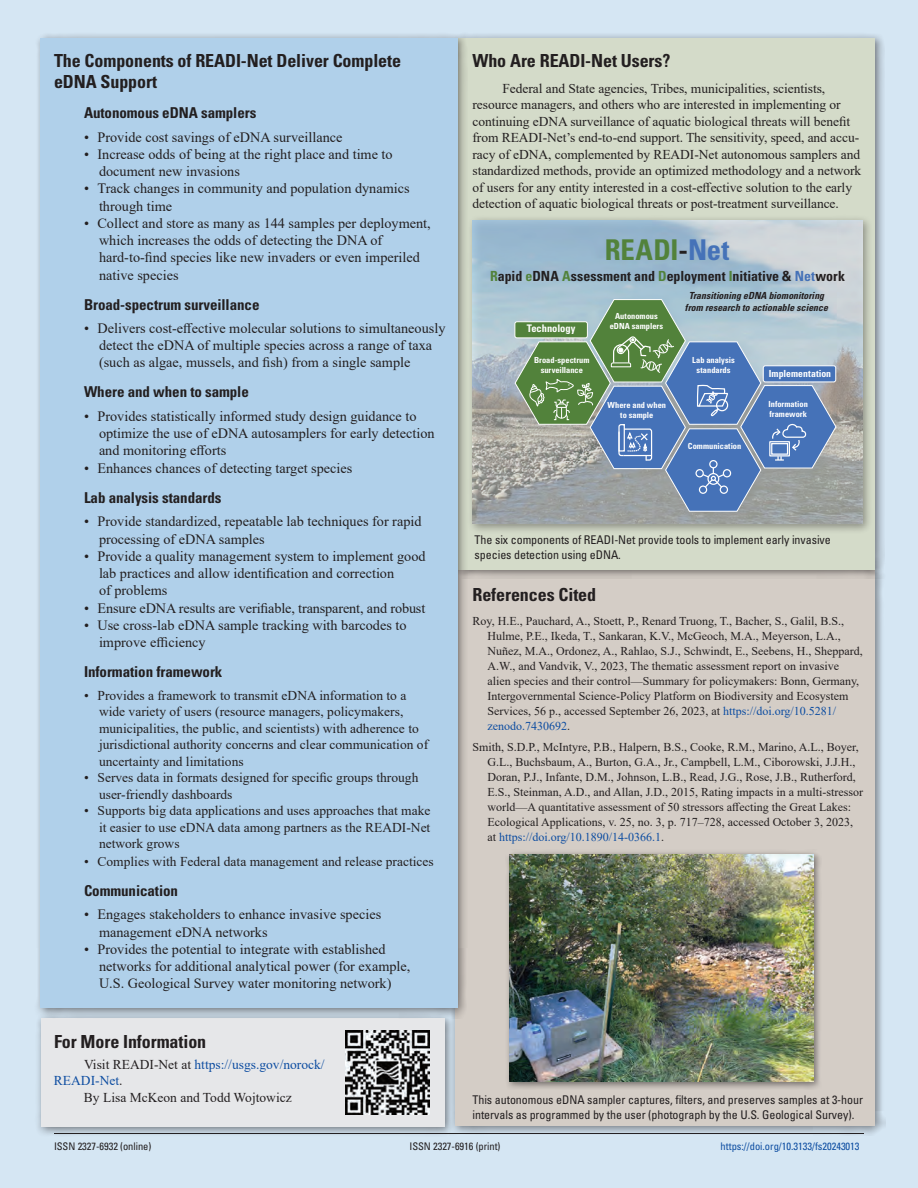
<style>
.page{position:relative;width:918px;height:1188px;background:#d5e6f3}
.page>*{position:absolute;margin:0;border:0;box-sizing:border-box;transform-origin:0 0}
.t1{font:700 condensed 28.65px "Univers";color:#52823b}
.Heading_1{font:700 condensed 18px/21px "Univers";letter-spacing:-.005em;color:#231f20}
.Heading_2{font:700 condensed 15px "Univers";letter-spacing:-.005em;color:#231f20}
.List_Bullet_1{font:14.25px/17.2px "Times New Roman";color:#231f20}
.t2{font:700 condensed 13.95px "Univers";color:#231f20}
.Body_Text{font:13.5px/16.5px "Times New Roman";letter-spacing:-.005em;color:#231f20}
.List_Bullet_1-2{font:13.5px/16.5px "Times New Roman";color:#231f20}
.Body_Text-2{font:13.5px/16.5px "Times New Roman";color:#0d4da1}
.Reference{font:12px/15px "Times New Roman";color:#231f20}
.PhotoCredit{font:condensed 12px/15px "Univers";letter-spacing:-.005em;color:#231f20}
.BodyNoIndent{font:condensed 10.5px "Univers";letter-spacing:-.005em;color:#231f20}
.BodyNoIndent-2{font:condensed 10.5px "Univers";color:#0d4da1}
.t3{font:700 condensed 10.5px "Univers";color:#fff}
.t4{font:italic 700 condensed 9.75px/11.7px "Univers";color:#231f20;text-align:center}
.t5{font:700 condensed 9.75px "Univers";letter-spacing:.005em;color:#fff}
.t6{font:700 condensed 8.4px/10.1px "Univers";color:#fff;text-align:center}
.s1{color:#231f20}
.s2{color:#4572b8}
.s3{color:#52823b}
.s4{color:#0d4da1}
</style>
<div class="page">
<div style="left:449px;top:563px;width:436px;height:573px;background:#231f20;opacity:.55"></div>
<div style="left:455px;top:569px;width:420px;height:557px;background:#d4cdc6"></div>
<div style="left:452px;top:32px;width:433px;height:548px;background:#231f20;opacity:.55"></div>
<div style="left:458px;top:38px;width:417px;height:531px;background:#d4dbc9"></div>
<div style="left:34px;top:1012px;width:421px;height:125px;background:#231f20;opacity:.55"></div>
<div style="left:41px;top:1018px;width:403px;height:108px;background:#e6e7e9"></div>
<div style="left:34px;top:32px;width:434px;height:986px;background:#231f20;opacity:.55"></div>
<div style="left:41px;top:38px;width:417px;height:970px;background:#b0d0ea"></div>
<div style="left:467px;top:215px;width:406px;height:319px;background:#231f20;opacity:.55"></div>
<img style="left:473px;top:221px;width:390px;height:303px">
<svg style="left:514px;top:299px;width:323px;height:213px;background:#7d99a6"></svg>
<div style="left:505px;top:849px;width:317px;height:241px;background:#231f20;opacity:.55"></div>
<img style="left:510px;top:854px;width:303px;height:228px">
<hr style="left:54px;top:1133px;width:810px;height:1px;background:#231f20">
<img style="left:346px;top:1030px;width:83px;height:84px">
<h1 class="Heading_1" style="left:54px;top:50px;width:349px">The Components of READI-Net Deliver Complete eDNA Support</h1>
<h2 class="Heading_2" style="left:84px;top:104px;width:174px">Autonomous eDNA samplers</h2>
<p class="List_Bullet_1" style="left:84px;top:128px;width:260px">• Provide cost savings of eDNA surveillance</p>
<p class="List_Bullet_1" style="left:99px;top:145px;width:295px;text-indent:-15px">• Increase odds of being at the right place and time to document new invasions</p>
<p class="List_Bullet_1" style="left:99px;top:180px;width:312px;text-indent:-15px">• Track changes in community and population dynamics through time</p>
<p class="List_Bullet_1" style="left:99px;top:214px;width:333px;text-indent:-15px">• Collect and store as many as 144 samples per deployment, which increases the odds of detecting the DNA of hard-to-find species like new invaders or even imperiled native species</p>
<h2 class="Heading_2" style="left:84px;top:295px;width:177px">Broad-spectrum surveillance</h2>
<p class="List_Bullet_1" style="left:99px;top:319px;width:348px;text-indent:-15px">• Delivers cost-effective molecular solutions to simultaneously detect the eDNA of multiple species across a range of taxa (such as algae, mussels, and fish) from a single sample</p>
<h2 class="Heading_2" style="left:84px;top:383px;width:166px">Where and when to sample</h2>
<p class="List_Bullet_1" style="left:99px;top:407px;width:337px;text-indent:-15px">• Provides statistically informed study design guidance to optimize the use of eDNA autosamplers for early detection and monitoring efforts</p>
<p class="List_Bullet_1" style="left:84px;top:459px;width:270px">• Enhances chances of detecting target species</p>
<h2 class="Heading_2" style="left:84px;top:489px;width:139px">Lab analysis standards</h2>
<p class="List_Bullet_1" style="left:99px;top:513px;width:324px;text-indent:-15px">• Provide standardized, repeatable lab techniques for rapid processing of eDNA samples</p>
<p class="List_Bullet_1" style="left:99px;top:547px;width:328px;text-indent:-15px">• Provide a quality management system to implement good lab practices and allow identification and correction<br>of problems</p>
<p class="List_Bullet_1" style="left:84px;top:599px;width:343px">• Ensure eDNA results are verifiable, transparent, and robust</p>
<p class="List_Bullet_1" style="left:99px;top:616px;width:309px;text-indent:-15px">• Use cross-lab eDNA sample tracking with barcodes to improve efficiency</p>
<h2 class="Heading_2" style="left:84px;top:663px;width:140px">Information framework</h2>
<p class="List_Bullet_1-2" style="left:99px;top:686px;width:331px;text-indent:-15px">• Provides a framework to transmit eDNA information to a wide variety of users (resource managers, policymakers, municipalities, the public, and scientists) with adherence to jurisdictional authority concerns and clear communication of uncertainty and limitations</p>
<p class="List_Bullet_1-2" style="left:99px;top:769px;width:321px;text-indent:-15px">• Serves data in formats designed for specific groups through user-friendly dashboards</p>
<p class="List_Bullet_1-2" style="left:99px;top:802px;width:333px;text-align:justify;text-indent:-15px">• Supports big data applications and uses approaches that make it easier to use eDNA data among partners as the READI-Net network grows</p>
<p class="List_Bullet_1-2" style="left:84px;top:853px;width:351px">• Complies with Federal data management and release practices</p>
<h2 class="Heading_2" style="left:84px;top:882px;width:96px">Communication</h2>
<p class="List_Bullet_1" style="left:99px;top:906px;width:284px;text-indent:-15px">• Engages stakeholders to enhance invasive species management eDNA networks</p>
<p class="List_Bullet_1" style="left:99px;top:940px;width:313px;text-indent:-15px">• Provides the potential to integrate with established networks for additional analytical power (for example,<br>U.S. Geological Survey water monitoring network)</p>
<h1 class="Heading_1" style="left:472px;top:50px;width:199px">Who Are READI-Net Users?</h1>
<p class="Body_Text" style="left:473px;top:80px;width:390px;text-indent:30px">Federal and State agencies, Tribes, municipalities, scientists, resource managers, and others who are interested in implementing or continuing eDNA surveillance of aquatic biological threats will benefit from READI-Net’s end-to-end support. The sensitivity, speed, and accu&shy;racy of eDNA, complemented by READI-Net autonomous samplers and standardized methods, provide an optimized methodology and a network of users for any entity interested in a cost-effective solution to the early detection of aquatic biological threats or post-treatment surveillance.</p>
<p class="t1" style="left:605px;top:232px;width:126px">READI<span class="s1">-</span><span class="s2">Net</span></p>
<p class="t2" style="left:490px;top:267px;width:356px"><span class="s3">R</span>apid <span class="s3">e</span>DNA <span class="s3">A</span>ssessment and <span class="s3">D</span>eployment <span class="s3">I</span>nitiative &amp; <span class="s2">Net</span>work</p>
<p class="t3" style="left:527px;top:322px;width:50px">Technology</p>
<p class="t6" style="left:534px;top:355px;width:57px">Broad-spectrum surveillance</p>
<p class="t6" style="left:610px;top:311px;width:55px">Autonomous eDNA samplers</p>
<p class="t6" style="left:608px;top:400px;width:60px">Where and when to sample</p>
<p class="t4" style="left:685px;top:290px;width:144px">Transitioning eDNA biomonitoring from research to actionable science</p>
<p class="t6" style="left:692px;top:355px;width:44px">Lab analysis standards</p>
<p class="t6" style="left:688px;top:441px;width:55px">Communication</p>
<p class="t5" style="left:769px;top:368px;width:64px">Implementation</p>
<p class="t6" style="left:768px;top:399px;width:41px;text-align:left">Information framework</p>
<p class="PhotoCredit" style="left:475px;top:532px;width:358px">The six components of READI-Net provide tools to implement early invasive species detection using eDNA.</p>
<h1 class="Heading_1" style="left:472px;top:584px;width:125px">References Cited</h1>
<p class="Reference" style="left:488px;top:613px;width:377px;text-indent:-15px">Roy, H.E., Pauchard, A., Stoett, P., Renard Truong, T., Bacher, S., Galil, B.S., Hulme, P.E., Ikeda, T., Sankaran, K.V., McGeoch, M.A., Meyerson, L.A., Nuñez, M.A., Ordonez, A., Rahlao, S.J., Schwindt, E., Seebens, H., Sheppard, A.W., and Vandvik, V., 2023, The thematic assessment report on invasive alien species and their control—Summary for policymakers: Bonn, Germany, Intergovernmental Science-Policy Platform on Biodiversity and Ecosystem Services, 56 p., accessed September 26, 2023, at <span class="s4">https://doi.org/10.5281/ zenodo.7430692</span>.</p>
<p class="Reference" style="left:488px;top:739px;width:377px;text-indent:-15px">Smith, S.D.P., McIntyre, P.B., Halpern, B.S., Cooke, R.M., Marino, A.L., Boyer, G.L., Buchsbaum, A., Burton, G.A., Jr., Campbell, L.M., Ciborowski, J.J.H., Doran, P.J., Infante, D.M., Johnson, L.B., Read, J.G., Rose, J.B., Rutherford, E.S., Steinman, A.D., and Allan, J.D., 2015, Rating impacts in a multi-stressor world—A quantitative assessment of 50 stressors affecting the Great Lakes:<br>Ecological Applications, v. 25, no. 3, p. 717–728, accessed October 3, 2023, at <span class="s4">https://doi.org/10.1890/14-0366.1</span>.</p>
<h1 class="Heading_1" style="left:54px;top:1031px;width:154px">For More Information</h1>
<p class="Body_Text-2" style="left:54px;top:1056px;width:272px;text-indent:30px"><span class="s1">Visit READI-Net at</span> https://usgs.gov/norock/<br>READI-Net<span class="s1">.</span></p>
<p class="Body_Text" style="left:84px;top:1089px;width:209px">By Lisa McKeon and Todd Wojtowicz</p>
<p class="BodyNoIndent" style="left:54px;top:1140px;width:99px">ISSN 2327-6932 (online)</p>
<p class="BodyNoIndent" style="left:410px;top:1140px;width:93px">ISSN 2327-6916 (print)</p>
<p class="BodyNoIndent-2" style="left:721px;top:1140px;width:140px">https://doi.org/10.3133/fs20243013</p>
<p class="PhotoCredit" style="left:472px;top:1092px;width:392px">This autonomous eDNA sampler captures, filters, and preserves samples at 3-hour intervals as programmed by the user (photograph by the U.S. Geological Survey).</p>
</div>
